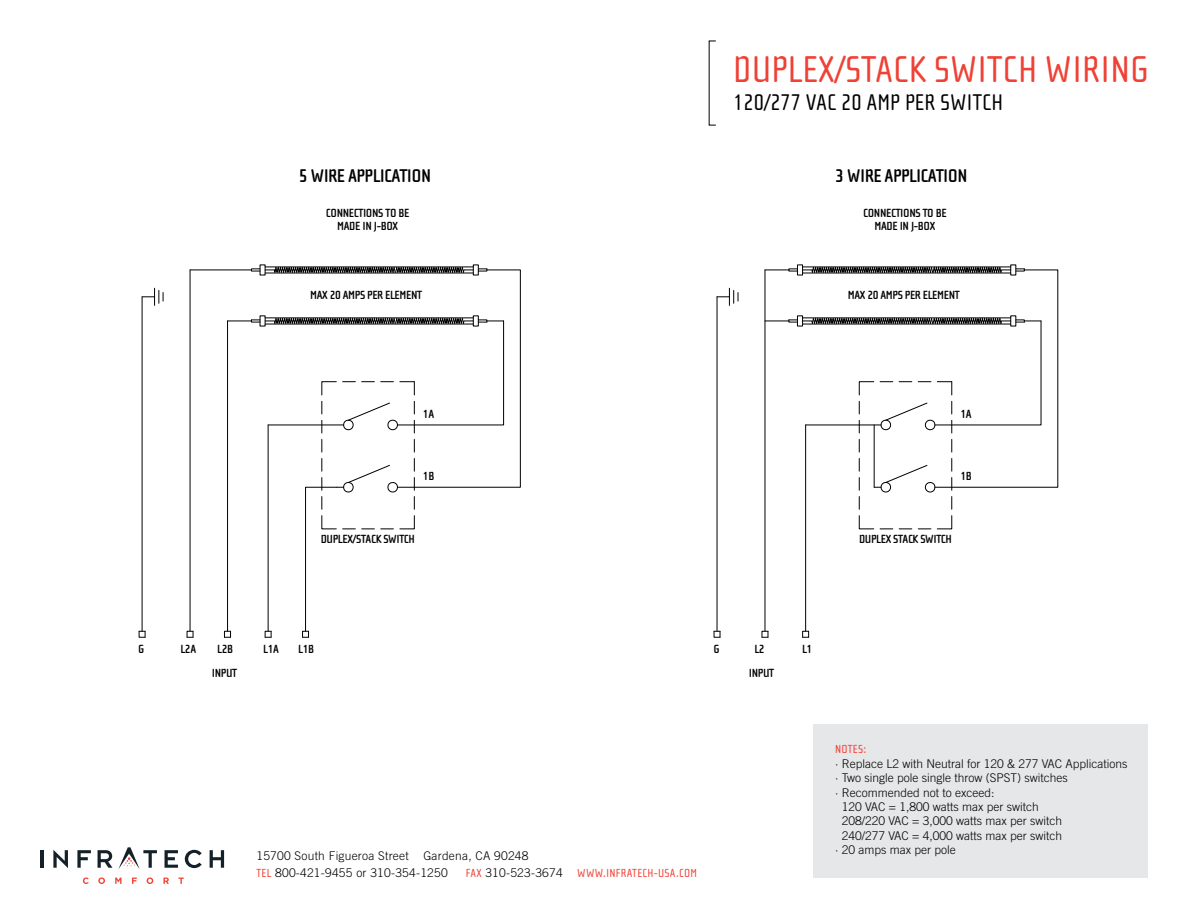
<style>
.page{position:relative;width:1188px;height:918px;background:#fff}
.page>*{position:absolute;margin:0;border:0;box-sizing:border-box;transform-origin:0 0}
.t1{font:38.25px "Cholla Sans";color:#ef4135}
.t2{font:23.25px "Cholla Sans";color:#000}
.t3{font:700 18.9px "Cholla Sans";letter-spacing:-.03em;color:#000}
.t4{font:700 12.15px/13.5px "Cholla Sans";letter-spacing:-.03em;color:#000;text-align:center}
.t5{font:300 12px "Trade Gothic";color:#000}
.t6{font:300 12px/16.5px "Trade Gothic";letter-spacing:.02em;color:#000}
.t7{font:12px "Cholla Sans";letter-spacing:.02em;color:#ef4135}
.s1{font-family:"Cholla Sans";font-weight:400;color:#ef4135}
.s2{font-family:"Trade Gothic";font-weight:300;color:#000}
</style>
<div class="page">
<hr style="left:764px;top:270px;width:1px;height:361px;background:#000">
<hr style="left:805px;top:425px;width:1px;height:206px;background:#000">
<svg style="left:761px;top:630px;width:8px;height:8px"></svg>
<svg style="left:802px;top:630px;width:8px;height:8px"></svg>
<svg style="left:918px;top:515px;width:35px;height:15px"></svg>
<svg style="left:899px;top:528px;width:13px;height:1px"></svg>
<svg style="left:858px;top:515px;width:35px;height:15px"></svg>
<svg style="left:765px;top:264px;width:293px;height:245px"></svg>
<hr style="left:874px;top:425px;width:1px;height:62px;background:#000">
<hr style="left:717px;top:297px;width:1px;height:334px;background:#000">
<svg style="left:713px;top:630px;width:8px;height:8px"></svg>
<hr style="left:190px;top:269px;width:61px;height:1px;background:#000">
<svg style="left:223px;top:264px;width:298px;height:374px"></svg>
<hr style="left:190px;top:270px;width:1px;height:361px;background:#000">
<svg style="left:186px;top:630px;width:8px;height:8px"></svg>
<svg style="left:717px;top:288px;width:22px;height:17px"></svg>
<hr style="left:142px;top:297px;width:1px;height:334px;background:#000">
<svg style="left:138px;top:630px;width:8px;height:8px"></svg>
<svg style="left:142px;top:288px;width:22px;height:17px"></svg>
<div style="left:813px;top:724px;width:335px;height:154px;background:#e6e7e8"></div>
<svg style="left:83px;top:877px;width:6px;height:7px"></svg>
<svg style="left:98px;top:877px;width:7px;height:7px"></svg>
<svg style="left:115px;top:878px;width:7px;height:6px"></svg>
<svg style="left:132px;top:878px;width:5px;height:6px"></svg>
<svg style="left:147px;top:877px;width:6px;height:7px"></svg>
<svg style="left:163px;top:878px;width:6px;height:6px"></svg>
<svg style="left:179px;top:878px;width:5px;height:6px"></svg>
<hr style="left:40px;top:850px;width:4px;height:18px;background:#152128">
<svg style="left:53px;top:850px;width:15px;height:18px"></svg>
<svg style="left:77px;top:850px;width:14px;height:18px"></svg>
<svg style="left:98px;top:850px;width:14px;height:18px"></svg>
<svg style="left:118px;top:847px;width:39px;height:22px"></svg>
<svg style="left:165px;top:850px;width:13px;height:18px"></svg>
<svg style="left:185px;top:850px;width:17px;height:18px"></svg>
<svg style="left:210px;top:850px;width:14px;height:18px"></svg>
<h1 class="t1" style="left:733px;top:49px;width:329px">DUPLEX/STACK SWITCH WIRIN</h1>
<h1 class="t1" style="left:1130px;top:49px;width:20px">G</h1>
<h2 class="t2" style="left:733px;top:90px;width:259px">120/277 VAC 20 AMP PER SWITCH</h2>
<h3 class="t3" style="left:299px;top:165px;width:134px">5 WIRE APPLICATION</h3>
<h3 class="t3" style="left:835px;top:165px;width:134px">3 WIRE APPLICATION</h3>
<p class="t4" style="left:326px;top:206px;width:85px">CONNECTIONS TO BE<br>MADE IN J-BOX</p>
<p class="t4" style="left:863px;top:206px;width:85px">CONNECTIONS TO BE<br>MADE IN J-BOX</p>
<p class="t4" style="left:310px;top:288px;width:113px">MAX 20 AMPS PER ELEMENT</p>
<p class="t4" style="left:848px;top:288px;width:113px">MAX 20 AMPS PER ELEMENT</p>
<p class="t4" style="left:423px;top:407px;width:13px">1A</p>
<p class="t4" style="left:423px;top:469px;width:13px">1B</p>
<p class="t4" style="left:321px;top:533px;width:96px">DUPLEX/STACK SWITCH</p>
<p class="t4" style="left:960px;top:407px;width:13px">1A</p>
<p class="t4" style="left:960px;top:469px;width:13px">1B</p>
<p class="t4" style="left:859px;top:533px;width:94px">DUPLEX STACK SWITCH</p>
<p class="t4" style="left:138px;top:642px;width:8px">G</p>
<p class="t4" style="left:212px;top:637px;width:27px;line-height:24.3px">L2B<br>INPUT</p>
<p class="t4" style="left:263px;top:642px;width:17px">L1A</p>
<p class="t4" style="left:298px;top:642px;width:17px">L1B</p>
<p class="t4" style="left:180px;top:642px;width:17px">L2A</p>
<p class="t4" style="left:713px;top:642px;width:8px">G</p>
<p class="t4" style="left:754px;top:642px;width:12px">L2</p>
<p class="t4" style="left:802px;top:642px;width:12px">L1</p>
<p class="t4" style="left:749px;top:667px;width:27px">INPUT</p>
<p class="t6" style="left:256px;top:847px;width:274px">15700 South Figueroa Street Gardena, CA 90248<br><span class="s1">TEL</span> 800-421-9455 or 310-354-1250</p>
<p class="t7" style="left:466px;top:866px;width:233px">FAX <span class="s2">310-523-3674</span> WWW.INFRATECH-USA.COM</p>
<p class="t7" style="left:835px;top:743px;width:33px">NOTES:</p>
<p class="t5" style="left:835px;top:756px;width:294px">· Replace L2 with Neutral for 120 &amp; 277 VAC Applications</p>
<p class="t5" style="left:835px;top:771px;width:234px">· Two single pole single throw (SPST) switches</p>
<p class="t5" style="left:835px;top:785px;width:161px">· Recommended not to exceed:</p>
<p class="t5" style="left:842px;top:800px;width:199px">120 VAC = 1,800 watts max per switch</p>
<p class="t5" style="left:842px;top:814px;width:222px">208/220 VAC = 3,000 watts max per switch</p>
<p class="t5" style="left:842px;top:828px;width:222px">240/277 VAC = 4,000 watts max per switch</p>
<p class="t5" style="left:835px;top:843px;width:122px">· 20 amps max per pole</p>
</div>
